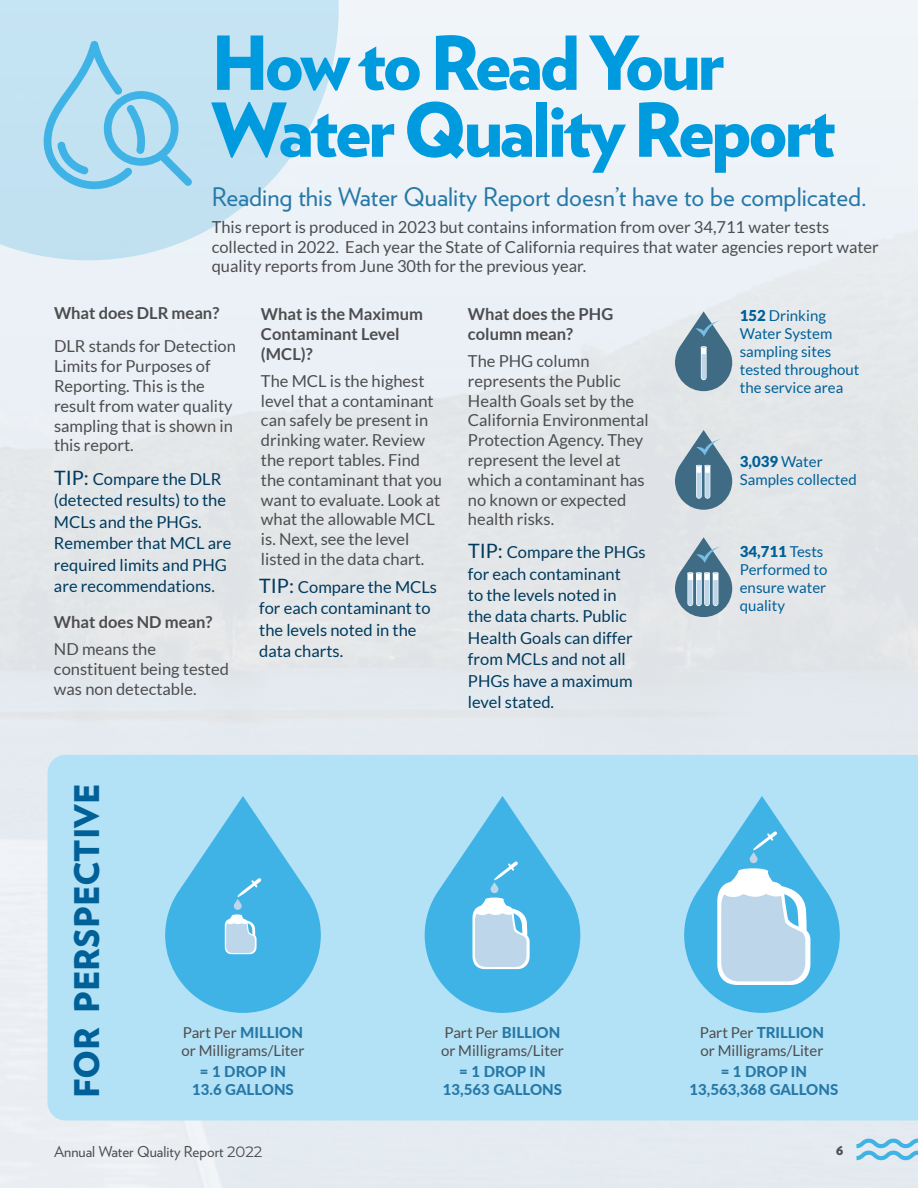
<style>
.page{position:relative;width:918px;height:1188px;background:#fff}
.page>*{position:absolute;margin:0;border:0;box-sizing:border-box;transform-origin:0 0}
.t1{font:900 74.1px/66.9px "Verlag";letter-spacing:-.05em;color:#009ade}
.t2{font:900 33.9px "Verlag";color:#006098}
.t3{font:25.5px "Verlag";color:#2678a7}
.t4{font:16.5px/19.8px "Lato";color:#4d4d4f}
.t5{font:16.5px/21.5px "Lato";color:#003a5d}
.t6{font:700 16.5px/19.8px "Lato";color:#4d4d4f}
.t7{font:15px/18px "Lato";color:#006098}
.t8{font:15px/18px "Lato";color:#4d4d4f}
.t9{font:800 15px/18px "Lato";color:#2678a7;text-align:center}
.t10{font:15px "Verlag";color:#4d4d4f}
.t11{font:900 15px "Verlag";color:#4d4d4f}
.s1{font-size:19.8px}
.s2{font-weight:800;color:#2678a7}
.s3{font-weight:900}
.s4{font-family:"Montserrat"}
</style>
<div class="page">
<svg style="left:0;top:0;width:339px;height:260px;background:#cbe5f3"></svg>
<div style="left:48px;top:755px;width:870px;height:365px;background:#b3e1f5"></div>
<svg style="left:44px;top:41px;width:148px;height:148px;background:#a6d7ef"></svg>
<svg style="left:165px;top:796px;width:156px;height:217px;background:#6dc4eb"></svg>
<svg style="left:425px;top:796px;width:155px;height:217px;background:#76c7ec"></svg>
<svg style="left:684px;top:796px;width:156px;height:217px;background:#8fcfed"></svg>
<svg style="left:675px;top:430px;width:57px;height:80px;background:#85a0b1"></svg>
<svg style="left:675px;top:537px;width:57px;height:80px;background:#91aaba"></svg>
<svg style="left:675px;top:311px;width:57px;height:80px;background:#809cae"></svg>
<svg style="left:852px;top:1137px;width:66px;height:25px;background:#aad6ec"></svg>
<h1 class="t1" style="left:211px;top:26px;width:627px">How to Read Your<br>Water Quality Report</h1>
<h3 class="t3" style="left:212px;top:178px;width:657px">Reading this Water Quality Report doesn’t have to be complicated.</h3>
<p class="t4" style="left:212px;top:217px;width:669px">This report is produced in 2023 but contains information from over 34,711 water tests collected in 2022. Each year the State of California requires that water agencies report water quality reports from June 30th for the previous year.</p>
<p class="t6" style="left:54px;top:303px;width:167px">What does DLR mean?</p>
<p class="t4" style="left:54px;top:336px;width:184px">DLR stands for Detection<br>Limits for Purposes of<br>Reporting. This is the result from water quality sampling that is shown in this report.</p>
<p class="t5" style="left:54px;top:468px;width:179px"><span class="s1">TIP:</span> Compare the DLR (detected results) to the<br>MCLs and the PHGs.<br>Remember that MCL are required limits and PHG are recommendations.</p>
<p class="t6" style="left:54px;top:612px;width:160px">What does ND mean?</p>
<p class="t4" style="left:54px;top:639px;width:176px">ND means the constituent being tested was non detectable.</p>
<p class="t6" style="left:261px;top:304px;width:163px">What is the Maximum<br>Contaminant Level (MCL)?</p>
<p class="t4" style="left:261px;top:371px;width:183px">The MCL is the highest level that a contaminant can safely be present in drinking water. Review the report tables. Find the contaminant that you want to evaluate. Look at what the allowable MCL is. Next, see the level listed in the data chart.</p>
<p class="t5" style="left:259px;top:576px;width:179px"><span class="s1">TIP:</span> Compare the MCLs for each contaminant to the levels noted in the data charts.</p>
<p class="t6" style="left:468px;top:304px;width:147px">What does the PHG column mean?</p>
<p class="t4" style="left:468px;top:351px;width:182px">The PHG column represents the Public<br>Health Goals set by the<br>California Environmental<br>Protection Agency. They represent the level at which a contaminant has no known or expected health risks.</p>
<p class="t5" style="left:468px;top:541px;width:179px"><span class="s1">TIP:</span> Compare the PHGs for each contaminant<br>to the levels noted in<br>the data charts. Public<br>Health Goals can differ from MCLs and not all<br>PHGs have a maximum level stated.</p>
<h2 class="t2" style="left:59px;top:1098px;width:317px;rotate:-90deg">FOR PERSPECTIVE</h2>
<p class="t8" style="left:182px;top:1023px;width:124px">Part Per <span class="s2">MILLION </span>or Milligrams/Liter</p>
<p class="t9" style="left:192px;top:1062px;width:103px">= 1 DROP IN<br>13.6 GALLONS</p>
<p class="t8" style="left:441px;top:1023px;width:124px">Part Per <span class="s2">BILLION </span>or Milligrams/Liter</p>
<p class="t9" style="left:443px;top:1062px;width:121px">= 1 DROP IN<br>13,563 GALLONS</p>
<p class="t7" style="left:740px;top:307px;width:121px"><span class="s3">152</span> Drinking<br>Water System sampling sites tested throughout the service area</p>
<p class="t7" style="left:740px;top:452px;width:118px"><span class="s3">3,039</span> Water<br>Samples collected</p>
<p class="t7" style="left:740px;top:543px;width:89px"><span class="s3">34,711</span> Tests<br>Performed to ensure water quality</p>
<p class="t8" style="left:700px;top:1023px;width:126px">Part Per <span class="s2">TRILLION </span>or Milligrams/Liter</p>
<p class="t9" style="left:689px;top:1062px;width:150px">= 1 DROP IN<br>13,563,368 GALLONS</p>
<p class="t10" style="left:54px;top:1140px;width:210px">Annual Water Quality Report <span class="s4">2022</span></p>
<p class="t11" style="left:836px;top:1138px;width:9px">6</p>
</div>
